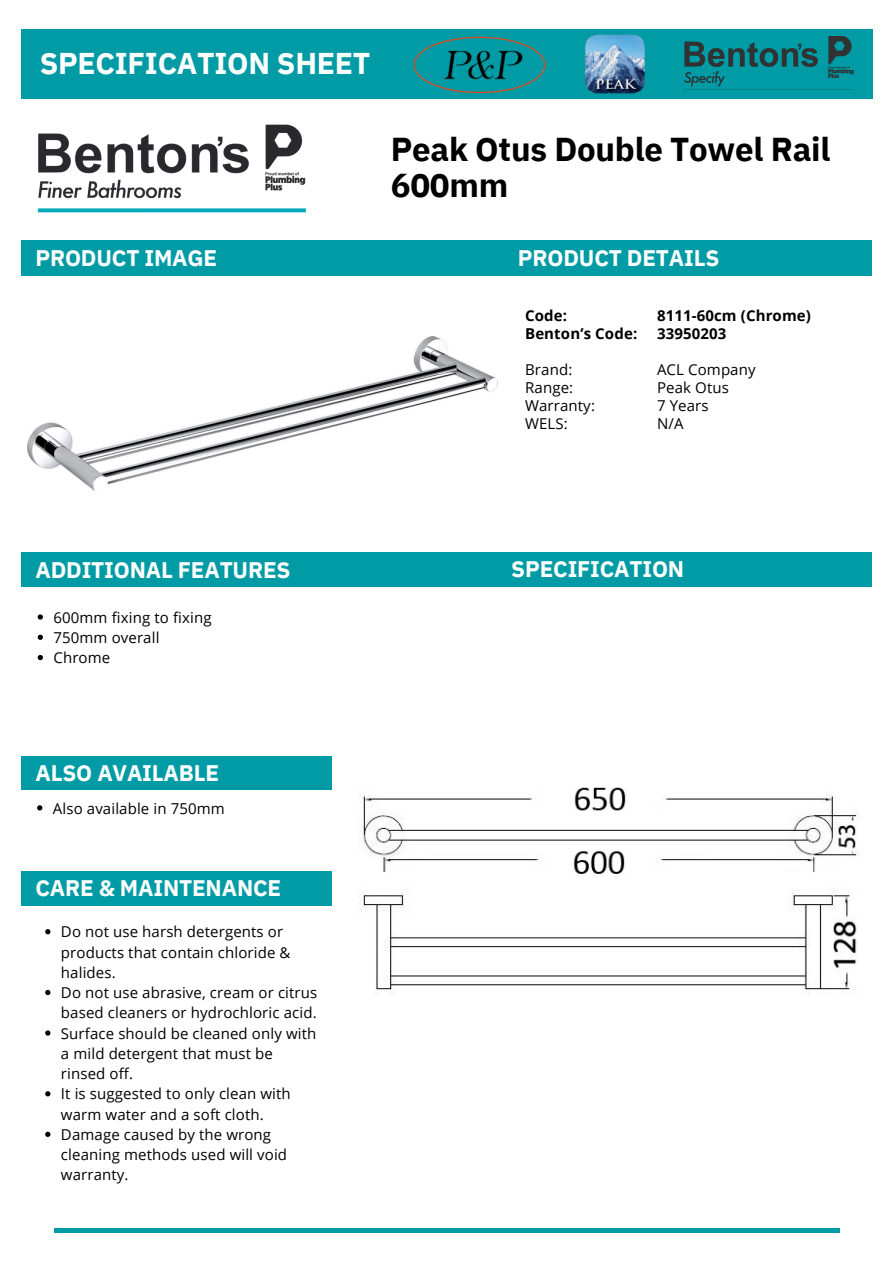
<style>
.page{position:relative;width:894px;height:1264px;background:#fff}
.page>*{position:absolute;margin:0;border:0;box-sizing:border-box;transform-origin:0 0}
.t1{font:700 33px/36px "IBM Plex Sans";letter-spacing:-.01em;color:#000}
.t2{font:700 30px "IBM Plex Sans";letter-spacing:-.01em;color:#fcfefd}
.t3{font:700 22.5px "IBM Plex Sans";letter-spacing:-.01em;color:#fcfefd}
.t4{font:15px/20.2px "Open Sans";letter-spacing:.01em;color:#000}
.t5{font:700 15px/18px "Open Sans";letter-spacing:.01em;color:#000}
</style>
<div class="page">
<div style="left:21px;top:30px;width:851px;height:69px;background:#009ba5"></div>
<img style="left:682px;top:36px;width:171px;height:56px">
<div style="left:22px;top:241px;width:849px;height:35px;background:#009ba5"></div>
<div style="left:54px;top:1228px;width:785px;height:5px;background:#009ca6"></div>
<div style="left:21px;top:552px;width:849px;height:35px;background:#009ba5"></div>
<div style="left:21px;top:871px;width:311px;height:34px;background:#009ba5"></div>
<img style="left:37px;top:124px;width:269px;height:89px">
<img style="left:411px;top:32px;width:136px;height:63px">
<img style="left:582px;top:32px;width:66px;height:63px">
<div style="left:21px;top:756px;width:311px;height:34px;background:#009ba5"></div>
<img style="left:28px;top:336px;width:469px;height:155px">
<img style="left:359px;top:787px;width:499px;height:207px">
<svg style="left:38px;top:614px;width:5px;height:5px"></svg>
<svg style="left:38px;top:634px;width:5px;height:6px"></svg>
<svg style="left:38px;top:655px;width:5px;height:5px"></svg>
<svg style="left:45px;top:929px;width:5px;height:5px"></svg>
<svg style="left:45px;top:989px;width:5px;height:6px"></svg>
<svg style="left:45px;top:1030px;width:5px;height:5px"></svg>
<svg style="left:45px;top:1091px;width:5px;height:5px"></svg>
<svg style="left:45px;top:1131px;width:5px;height:5px"></svg>
<svg style="left:37px;top:805px;width:5px;height:5px"></svg>
<p class="t2" style="left:40px;top:43px;width:332px">SPECIFICATION SHEET</p>
<p class="t1" style="left:390px;top:131px;width:441px">Peak Otus Double Towel Rail<br>600mm</p>
<h3 class="t3" style="left:35px;top:243px;width:183px">PRODUCT IMAGE</h3>
<h3 class="t3" style="left:518px;top:243px;width:203px">PRODUCT DETAILS</h3>
<p class="t5" style="left:525px;top:306px;width:114px">Code:<br>Benton’s Code:</p>
<p class="t4" style="left:525px;top:359px;width:49px">Brand:</p>
<p class="t4" style="left:525px;top:378px;width:71px;line-height:18px">Range:<br>Warranty:</p>
<h4 class="t4" style="left:525px;top:413px;width:44px">WELS:</h4>
<p class="t5" style="left:656px;top:306px;width:155px">8111-60cm (Chrome)<br>33950203</p>
<p class="t4" style="left:656px;top:359px;width:100px">ACL Company</p>
<p class="t4" style="left:656px;top:377px;width:73px">Peak Otus</p>
<p class="t4" style="left:656px;top:395px;width:53px">7 Years</p>
<p class="t4" style="left:656px;top:413px;width:28px">N/A</p>
<p class="t3" style="left:35px;top:554px;width:256px">ADDITIONAL FEATURES</p>
<p class="t3" style="left:511px;top:554px;width:174px">SPECIFICATION</p>
<p class="t4" style="left:53px;top:606px;width:159px">600mm fixing to fixing</p>
<p class="t4" style="left:53px;top:627px;width:107px">750mm overall</p>
<p class="t4" style="left:53px;top:647px;width:58px">Chrome</p>
<p class="t3" style="left:35px;top:757px;width:185px">ALSO AVAILABLE</p>
<p class="t4" style="left:53px;top:797px;width:173px">Also available in 750mm</p>
<p class="t3" style="left:35px;top:872px;width:247px">CARE &amp; MAINTENANCE</p>
<h3 class="t4" style="left:61px;top:921px;width:231px">Do not use harsh detergents or products that contain chloride &amp; halides.</h3>
<p class="t4" style="left:61px;top:982px;width:258px">Do not use abrasive, cream or citrus based cleaners or hydrochloric acid.</p>
<p class="t4" style="left:61px;top:1022px;width:257px">Surface should be cleaned only with a mild detergent that must be rinsed off.</p>
<h3 class="t4" style="left:61px;top:1083px;width:231px">It is suggested to only clean with warm water and a soft cloth.</h3>
<p class="t4" style="left:61px;top:1123px;width:227px">Damage caused by the wrong cleaning methods used will void warranty.</p>
</div>
